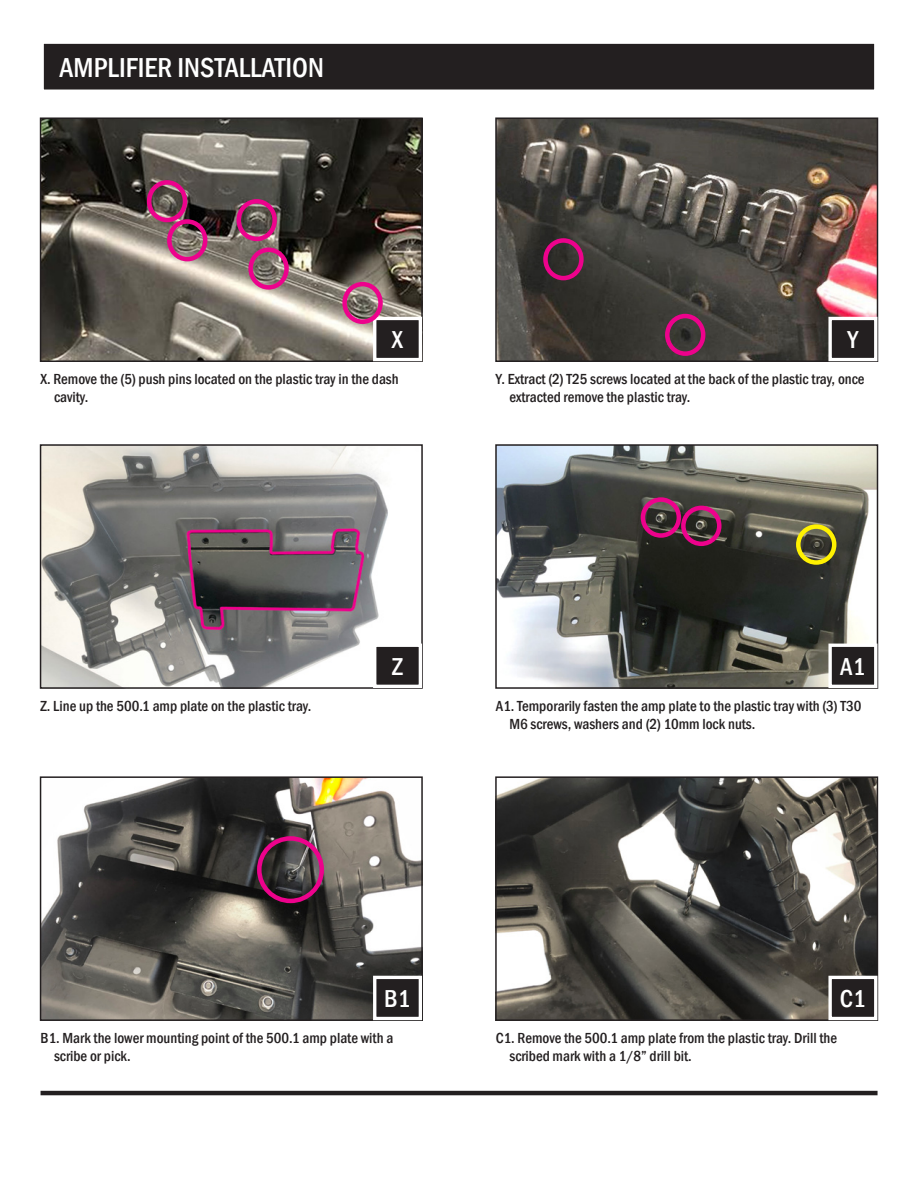
<style>
.page{position:relative;width:918px;height:1188px;background:#fff}
.page>*{position:absolute;margin:0;border:0;box-sizing:border-box;transform-origin:0 0}
.t1{font:500 condensed 28.2px "Franklin Gothic";color:#fff}
.t2{font:500 condensed 25.2px "Franklin Gothic";color:#fff}
.t3{font:500 condensed 15px/18px "Franklin Gothic";color:#231f20}
</style>
<div class="page">
<hr style="left:41px;top:1091px;width:837px;height:4px;background:#231f20">
<img style="left:43px;top:447px;width:345px;height:239px">
<div style="left:40px;top:444px;width:383px;height:245px;border:2px solid #231f20"></div>
<img style="left:43px;top:120px;width:377px;height:239px">
<div style="left:40px;top:117px;width:383px;height:245px;border:2px solid #231f20"></div>
<img style="left:498px;top:447px;width:377px;height:239px">
<div style="left:495px;top:444px;width:383px;height:245px;border:2px solid #231f20"></div>
<img style="left:498px;top:120px;width:377px;height:239px">
<div style="left:495px;top:117px;width:383px;height:245px;border:2px solid #231f20"></div>
<img style="left:43px;top:779px;width:377px;height:239px">
<div style="left:40px;top:776px;width:383px;height:245px;border:2px solid #231f20"></div>
<img style="left:498px;top:779px;width:377px;height:239px">
<div style="left:495px;top:776px;width:383px;height:245px;border:2px solid #231f20"></div>
<div style="left:43px;top:43px;width:832px;height:47px;background:#231f20"></div>
<svg style="left:371px;top:642px;width:52px;height:47px"></svg>
<svg style="left:371px;top:315px;width:52px;height:47px"></svg>
<svg style="left:371px;top:974px;width:52px;height:47px"></svg>
<svg style="left:827px;top:642px;width:52px;height:47px"></svg>
<svg style="left:827px;top:315px;width:52px;height:47px"></svg>
<svg style="left:827px;top:974px;width:52px;height:47px"></svg>
<div style="left:641px;top:497px;width:40px;height:41px;border:4px solid #ed028c;border-radius:50%"></div>
<div style="left:147px;top:180px;width:40px;height:42px;border:4px solid #ed028c;border-radius:50%"></div>
<div style="left:167px;top:219px;width:40px;height:42px;border:4px solid #ed028c;border-radius:50%"></div>
<div style="left:237px;top:199px;width:40px;height:42px;border:4px solid #ed028c;border-radius:50%"></div>
<div style="left:248px;top:248px;width:41px;height:42px;border:4px solid #ed028c;border-radius:50%"></div>
<div style="left:342px;top:282px;width:41px;height:42px;border:4px solid #ed028c;border-radius:50%"></div>
<div style="left:665px;top:314px;width:40px;height:42px;border:4px solid #ed028c;border-radius:50%"></div>
<div style="left:543px;top:238px;width:41px;height:42px;border:4px solid #ed028c;border-radius:50%"></div>
<div style="left:681px;top:506px;width:41px;height:40px;border:4px solid #ed028c;border-radius:50%"></div>
<div style="left:257px;top:836px;width:67px;height:67px;border:4px solid #ed028c;border-radius:50%"></div>
<div style="left:796px;top:524px;width:40px;height:41px;border:4px solid #fff101;border-radius:50%"></div>
<p class="t1" style="left:60px;top:49px;width:266px">AMPLIFIER INSTALLATION</p>
<p class="t2" style="left:392px;top:323px;width:13px">X</p>
<p class="t3" style="left:54px;top:370px;width:346px;text-indent:-14px">X. Remove the (5) push pins located on the plastic tray in the dash cavity.</p>
<p class="t2" style="left:848px;top:323px;width:12px">Y</p>
<p class="t3" style="left:509px;top:370px;width:357px;text-indent:-14px">Y. Extract (2) T25 screws located at the back of the plastic tray, once extracted remove the plastic tray.</p>
<p class="t3" style="left:41px;top:697px;width:272px">Z. Line up the 500.1 amp plate on the plastic tray.</p>
<p class="t2" style="left:392px;top:650px;width:12px">Z</p>
<p class="t2" style="left:840px;top:650px;width:27px">A1</p>
<p class="t3" style="left:509px;top:697px;width:354px;text-indent:-14px">A1. Temporarily fasten the amp plate to the plastic tray with (3) T30<br>M6 screws, washers and (2) 10mm lock nuts.</p>
<p class="t2" style="left:384px;top:982px;width:28px">B1</p>
<p class="t3" style="left:54px;top:1029px;width:341px;text-indent:-14px">B1. Mark the lower mounting point of the 500.1 amp plate with a scribe or pick.</p>
<p class="t2" style="left:840px;top:982px;width:28px">C1</p>
<p class="t3" style="left:509px;top:1029px;width:329px;text-indent:-14px">C1. Remove the 500.1 amp plate from the plastic tray. Drill the scribed mark with a 1/8” drill bit.</p>
</div>
